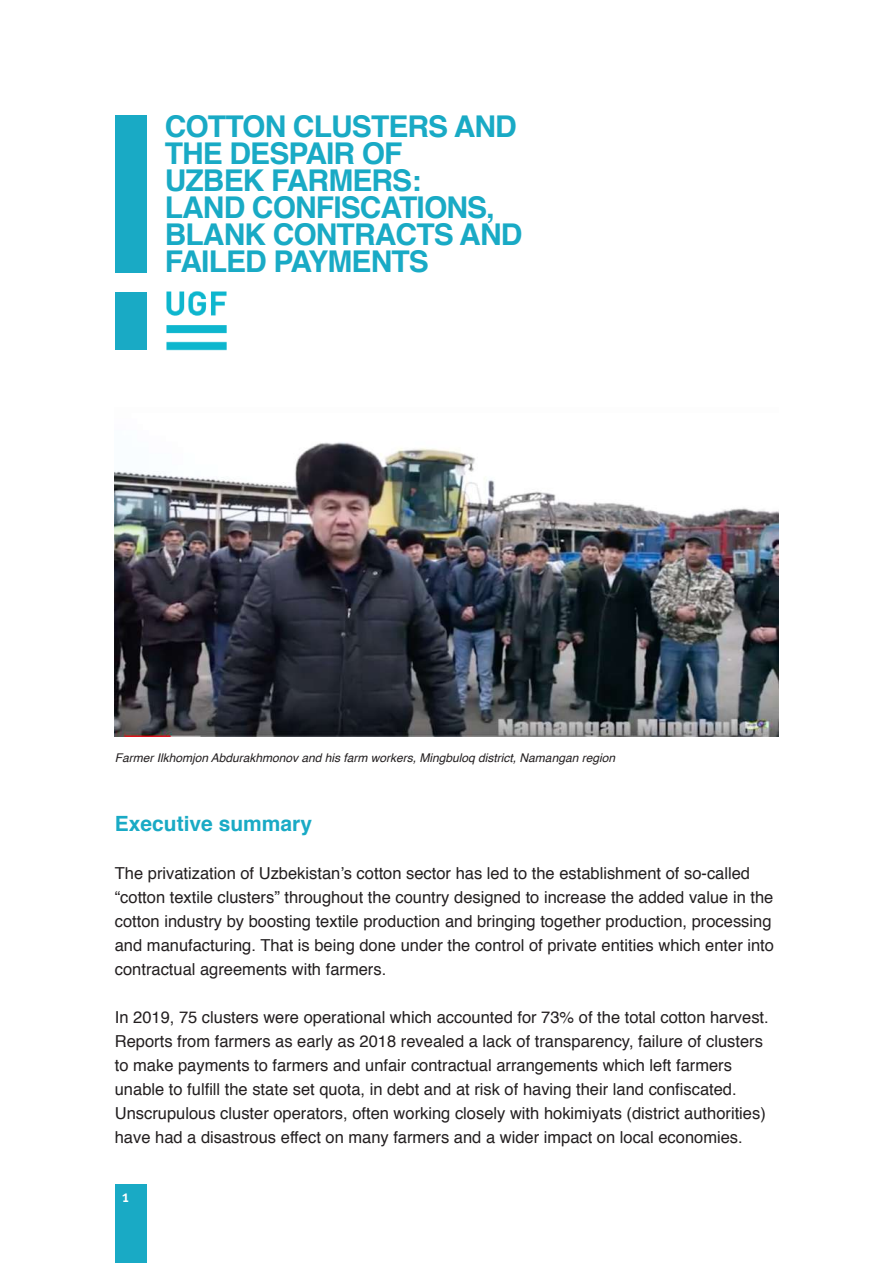
<style>
.page{position:relative;width:893px;height:1263px;background:#fff}
.page>*{position:absolute;margin:0;border:0;box-sizing:border-box;transform-origin:0 0}
.t1{font:700 30px/27px "Helvetica";letter-spacing:-.03em;color:#19aac5}
.t2{font:700 21px "Helvetica";color:#19aac5}
.t3{font:16.5px/24px "Helvetica";color:#231f20}
.t4{font:500 16.5px "Meta Plus";color:#fff}
.t5{font:italic 12px "Helvetica";color:#231f20}
</style>
<div class="page">
<div style="left:115px;top:1184px;width:31px;height:79px;background:#19aac5"></div>
<div style="left:115px;top:115px;width:31px;height:157px;background:#19aac5"></div>
<div style="left:115px;top:292px;width:31px;height:58px;background:#19aac5"></div>
<img style="left:115px;top:442px;width:663px;height:294px">
<img style="left:167px;top:291px;width:60px;height:60px">
<h1 class="t1" style="left:165px;top:114px;width:359px">COTTON CLUSTERS AND<br>THE DESPAIR OF<br>UZBEK FARMERS:<br>LAND CONFISCATIONS,<br>BLANK CONTRACTS AND<br>FAILED PAYMENTS</h1>
<p class="t5" style="left:115px;top:748px;width:502px">Farmer Ilkhomjon Abdurakhmonov and his farm workers, Mingbuloq district, Namangan region</p>
<p class="t2" style="left:115px;top:807px;width:199px">Executive summary</p>
<p class="t3" style="left:115px;top:862px;width:661px">The privatization of Uzbekistan’s cotton sector has led to the establishment of so-called “cotton textile clusters” throughout the country designed to increase the added value in the cotton industry by boosting textile production and bringing together production, processing and manufacturing. That is being done under the control of private entities which enter into contractual agreements with farmers.</p>
<p class="t3" style="left:115px;top:1006px;width:655px">In 2019, 75 clusters were operational which accounted for 73% of the total cotton harvest.<br>Reports from farmers as early as 2018 revealed a lack of transparency, failure of clusters to make payments to farmers and unfair contractual arrangements which left farmers unable to fulfill the state set quota, in debt and at risk of having their land confiscated.<br>Unscrupulous cluster operators, often working closely with hokimiyats (district authorities) have had a disastrous effect on many farmers and a wider impact on local economies.</p>
<p class="t4" style="left:122px;top:1186px;width:8px">1</p>
</div>
